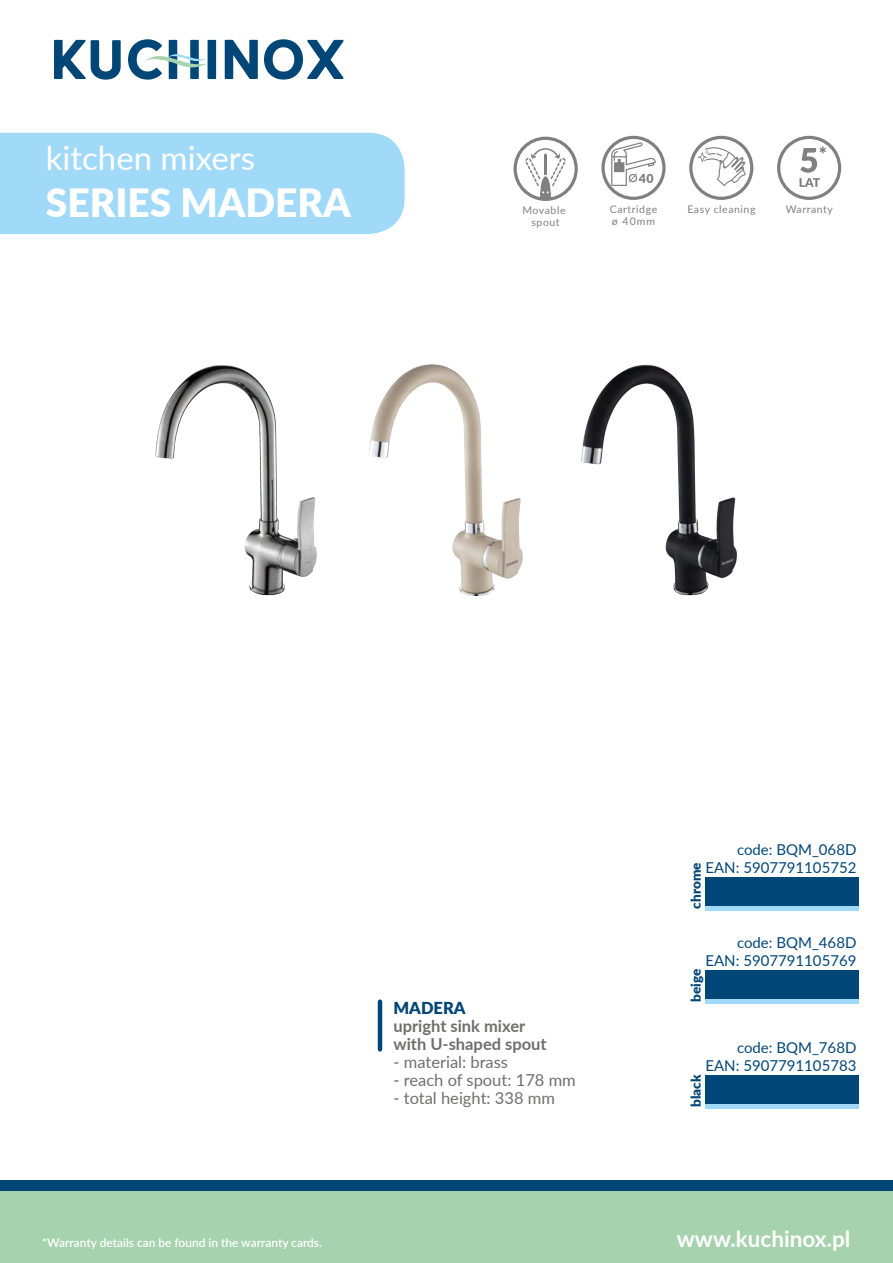
<style>
.page{position:relative;width:893px;height:1263px;background:#fff}
.page>*{position:absolute;margin:0;border:0;box-sizing:border-box;transform-origin:0 0}
.t1{font:900 39px "Lato";color:#fff}
.t2{font:33px "Lato";color:#fff}
.t3{font:700 22.5px "Lato";color:#fff}
.t4{font:16.5px "Lato";color:#6f6f6e}
.t5{font:700 16.5px/18px "Lato";color:#6f6f6e}
.t6{font:900 16.5px "Lato";color:#004676}
.t7{font:15px/18px "Lato";color:#004676;text-align:right}
.t8{font:900 13.5px "Lato";color:#004676}
.t9{font:900 12.45px "Lato";color:#808080}
.t10{font:600 12px "Lato";color:#fff}
.t11{font:10.5px/12.6px "Lato";letter-spacing:.055em;color:#808080}
</style>
<div class="page">
<svg style="left:54px;top:39px;width:290px;height:41px"></svg>
<img style="left:155px;top:365px;width:162px;height:230px">
<img style="left:368px;top:364px;width:155px;height:231px">
<img style="left:581px;top:364px;width:156px;height:231px">
<div style="left:0;top:133px;width:405px;height:101px;background:#a1daf8"></div>
<div style="left:705px;top:877px;width:153px;height:29px;background:#004676"></div>
<div style="left:705px;top:906px;width:153px;height:5px;background:#a1daf8"></div>
<div style="left:705px;top:970px;width:153px;height:29px;background:#004676"></div>
<div style="left:705px;top:999px;width:153px;height:5px;background:#a1daf8"></div>
<div style="left:705px;top:1075px;width:153px;height:30px;background:#004676"></div>
<hr style="left:705px;top:1105px;width:153px;height:4px;background:#a1daf8">
<hr style="left:378px;top:1002px;width:4px;height:47px;background:#004676">
<svg style="left:601px;top:136px;width:65px;height:64px"></svg>
<svg style="left:777px;top:136px;width:64px;height:64px"></svg>
<svg style="left:513px;top:137px;width:65px;height:64px"></svg>
<svg style="left:689px;top:136px;width:64px;height:64px"></svg>
<div style="left:0;top:1180px;width:892px;height:83px;background:#a6d2ae"></div>
<div style="left:0;top:1180px;width:892px;height:10px;background:#004675"></div>
<h2 class="t2" style="left:46px;top:134px;width:211px">kitchen mixers</h2>
<h1 class="t1" style="left:46px;top:173px;width:307px">SERIES MADERA</h1>
<p class="t9" style="left:639px;top:169px;width:17px">40</p>
<p class="t11" style="left:610px;top:202px;width:49px">Cartridge ø 40mm</p>
<p class="t11" style="left:687px;top:202px;width:70px">Easy cleaning</p>
<p class="t11" style="left:522px;top:203px;width:45px">Movable</p>
<p class="t11" style="left:786px;top:202px;width:49px">Warranty</p>
<p class="t11" style="left:531px;top:216px;width:30px">spout</p>
<p class="t6" style="left:393px;top:995px;width:74px">MADERA</p>
<p class="t5" style="left:393px;top:1016px;width:155px">upright sink mixer with U-shaped spout</p>
<p class="t4" style="left:393px;top:1050px;width:116px">- material: brass</p>
<p class="t4" style="left:393px;top:1068px;width:184px">- reach of spout: 178 mm</p>
<p class="t4" style="left:393px;top:1086px;width:163px">- total height: 338 mm</p>
<p class="t7" style="left:705px;top:840px;width:152px">code: BQM_068D<br>EAN: 5907791105752</p>
<p class="t8" style="left:686px;top:908px;width:47px;rotate:-90deg">chrome</p>
<p class="t7" style="left:705px;top:933px;width:152px">code: BQM_468D<br>EAN: 5907791105769</p>
<p class="t8" style="left:686px;top:1002px;width:35px;rotate:-90deg">beige</p>
<p class="t7" style="left:705px;top:1038px;width:152px">code: BQM_768D<br>EAN: 5907791105783</p>
<p class="t8" style="left:686px;top:1107px;width:34px;rotate:-90deg">black</p>
<p class="t10" style="left:42px;top:1234px;width:281px">*Warranty details can be found in the warranty cards.</p>
<h3 class="t3" style="left:677px;top:1222px;width:175px">www.kuchinox.pl</h3>
</div>
